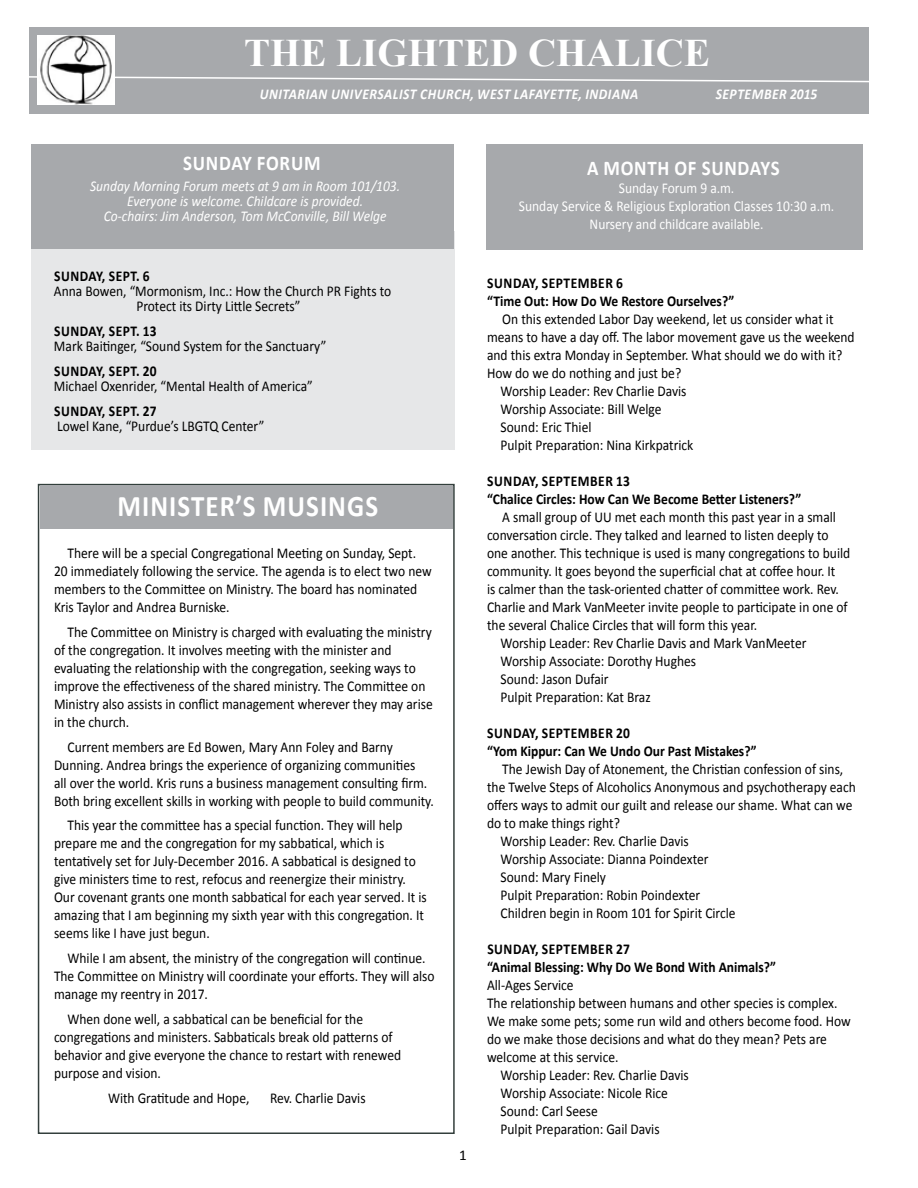
<style>
.page{position:relative;width:918px;height:1188px;background:#fff}
.page>*{position:absolute;margin:0;border:0;box-sizing:border-box;transform-origin:0 0}
.t1{font:700 39px "Times New Roman";color:#fff}
.t2{font:700 30px "Calibri";letter-spacing:.04em;color:#fff;scale:.9 1}
.t3{font:700 21px "Calibri";letter-spacing:.04em;color:#fff;scale:.9 1}
.t4{font:15px/18px "Calibri";color:#000;scale:.9 1}
.t5{font:700 15px/18px "Calibri";color:#000;scale:.9 1}
.t6{font:italic 15px/15px "Calibri";color:#fff;text-align:center;scale:.9 1}
.t7{font:15px/18px "Calibri";color:#fff;text-align:center;scale:.9 1}
.t8{font:italic 700 15px "Calibri";letter-spacing:.04em;color:#fff;scale:.9 1}
.t9{font:700 15px/18px "Calibri";letter-spacing:.025em;color:#000;scale:.9 1}
.t10{font:15px "Calibri";color:#000}
</style>
<div class="page">
<div style="left:38px;top:484px;width:417px;height:650px;border:2px solid #333f3c"></div>
<div style="left:29px;top:27px;width:840px;height:86px;background:#a7a9ac"></div>
<svg style="left:29px;top:75px;width:840px;height:9px"></svg>
<img style="left:38px;top:36px;width:77px;height:69px">
<div style="left:31px;top:231px;width:424px;height:218px;background:#e6e7e8"></div>
<div style="left:31px;top:145px;width:423px;height:104px;background:#a7a9ac"></div>
<div style="left:486px;top:145px;width:377px;height:105px;background:#a7a9ac"></div>
<div style="left:40px;top:485px;width:413px;height:43px;background:#a7a9ac"></div>
<h1 class="t1" style="left:244px;top:26px;width:467px">THE LIGHTED CHALICE</h1>
<p class="t8" style="left:260px;top:84px;width:422px">UNITARIAN UNIVERSALIST CHURCH, WEST LAFAYETTE, INDIANA</p>
<p class="t8" style="left:716px;top:84px;width:115px">SEPTEMBER 2015</p>
<h3 class="t3" style="left:183px;top:149px;width:154px">sunday forum</h3>
<p class="t6" style="left:90px;top:178px;width:346px">Sunday Morning Forum meets at 9 am in Room 101/103.<br>Everyone is welcome. Childcare is provided.<br>Co-chairs: Jim Anderson, Tom McConville, Bill Welge</p>
<p class="t5" style="left:54px;top:267px;width:10px">SUNDAY</p>
<p class="t5" style="left:102px;top:267px;width:55px">, Sept. 6</p>
<p class="t4" style="left:54px;top:284px;width:376px;line-height:15px;text-align:center">Anna Bowen, “Mormonism, Inc.: How the Church PR Fights to<br>Protect its Dirty Little Secrets”</p>
<p class="t5" style="left:54px;top:322px;width:10px">SUNDAY</p>
<p class="t5" style="left:102px;top:322px;width:62px">, Sept. 13</p>
<p class="t4" style="left:54px;top:337px;width:304px">Mark Baitinger, “Sound System for the Sanctuary”</p>
<p class="t5" style="left:54px;top:362px;width:10px">SUNDAY</p>
<p class="t5" style="left:102px;top:362px;width:62px">, Sept. 20</p>
<p class="t4" style="left:54px;top:377px;width:289px">Michael Oxenrider, “Mental Health of America”</p>
<p class="t5" style="left:54px;top:402px;width:10px">SUNDAY</p>
<p class="t5" style="left:102px;top:402px;width:62px">, Sept. 27</p>
<p class="t4" style="left:57px;top:417px;width:232px">Lowel Kane, “Purdue’s LBGTQ Center”</p>
<h2 class="t2" style="left:118px;top:487px;width:183px">MINISTER’S MUS</h2>
<h2 class="t2" style="left:320px;top:487px;width:64px">INGS</h2>
<p class="t4" style="left:54px;top:544px;width:421px;text-indent:14px">There will be a special Congregational Meeting on Sunday, Sept.<br>20 immediately following the service. The agenda is to elect two new members to the Committee on Ministry. The board has nominated Kris Taylor and Andrea Burniske.</p>
<p class="t4" style="left:54px;top:623px;width:422px;text-indent:14px">The Committee on Ministry is charged with evaluating the ministry of the congregation. It involves meeting with the minister and evaluating the relationship with the congregation, seeking ways to improve the effectiveness of the shared ministry. The Committee on Ministry also assists in conflict management wherever they may arise in the church.</p>
<p class="t4" style="left:54px;top:738px;width:424px;text-indent:14px">Current members are Ed Bowen, Mary Ann Foley and Barny Dunning. Andrea brings the experience of organizing communities<br>all over the world. Kris runs a business management consulting firm.<br>Both bring excellent skills in working with people to build community.</p>
<p class="t4" style="left:54px;top:816px;width:416px;text-indent:14px">This year the committee has a special function. They will help prepare me and the congregation for my sabbatical, which is tentatively set for July-December 2016. A sabbatical is designed to give ministers time to rest, refocus and reenergize their ministry.<br>Our covenant grants one month sabbatical for each year served. It is amazing that I am beginning my sixth year with this congregation. It seems like I have just begun.</p>
<p class="t4" style="left:54px;top:949px;width:424px;text-indent:14px">While I am absent, the ministry of the congregation will continue.<br>The Committee on Ministry will coordinate your efforts. They will also manage my reentry in 2017.</p>
<p class="t4" style="left:54px;top:1010px;width:387px;text-indent:14px">When done well, a sabbatical can be beneficial for the congregations and ministers. Sabbaticals break old patterns of behavior and give everyone the chance to restart with renewed purpose and vision.</p>
<p class="t4" style="left:108px;top:1089px;width:159px">With Gratitude and Hope,</p>
<p class="t4" style="left:270px;top:1089px;width:108px">Rev. Charlie Davis</p>
<p class="t10" style="left:459px;top:1146px;width:9px">1</p>
<h3 class="t3" style="left:587px;top:155px;width:35px">A MON</h3>
<h3 class="t3" style="left:647px;top:155px;width:74px">TH OF SUNDAYS</h3>
<p class="t7" style="left:519px;top:179px;width:352px">Sunday Forum 9 a.m.<br>Sunday Service &amp; Religious Exploration Classes 10:30 a.m.<br>Nursery and childcare available.</p>
<p class="t9" style="left:487px;top:274px;width:276px">Sunday, September 6<br>“Time Out: How Do We Restore Ourselves?”</p>
<p class="t4" style="left:502px;top:310px;width:370px">On this extended Labor Day weekend, let us consider what it</p>
<p class="t4" style="left:487px;top:328px;width:410px">means to have a day off. The labor movement gave us the weekend</p>
<p class="t4" style="left:487px;top:346px;width:396px">and this extra Monday in September. What should we do with it?</p>
<p class="t4" style="left:487px;top:364px;width:217px">How do we do nothing and just be?</p>
<p class="t4" style="left:501px;top:382px;width:208px">Worship Leader: Rev Charlie Davis</p>
<p class="t4" style="left:501px;top:400px;width:180px">Worship Associate: Bill Welge</p>
<p class="t4" style="left:501px;top:418px;width:103px">Sound: Eric Thiel</p>
<p class="t4" style="left:501px;top:436px;width:216px">Pulpit Preparation: Nina Kirkpatrick</p>
<p class="t5" style="left:487px;top:472px;width:351px">Sunday, September 13<br>“Chalice Circles: How Can We Become Better Listeners?”</p>
<p class="t4" style="left:502px;top:508px;width:372px">A small group of UU met each month this past year in a small</p>
<p class="t4" style="left:487px;top:526px;width:381px">conversation circle. They talked and learned to listen deeply to</p>
<p class="t4" style="left:487px;top:544px;width:405px">one another. This technique is used is many congregations to build</p>
<p class="t4" style="left:487px;top:562px;width:389px">community. It goes beyond the superficial chat at coffee hour. It</p>
<p class="t4" style="left:487px;top:580px;width:392px">is calmer than the task-oriented chatter of committee work. Rev.</p>
<p class="t4" style="left:487px;top:598px;width:402px">Charlie and Mark VanMeeter invite people to participate in one of</p>
<p class="t4" style="left:487px;top:616px;width:302px">the several Chalice Circles that will form this year.</p>
<p class="t4" style="left:501px;top:634px;width:341px">Worship Leader: Rev Charlie Davis and Mark VanMeeter</p>
<p class="t4" style="left:501px;top:652px;width:219px">Worship Associate: Dorothy Hughes</p>
<p class="t4" style="left:501px;top:670px;width:122px">Sound: Jason Dufair</p>
<p class="t4" style="left:501px;top:688px;width:168px">Pulpit Preparation: Kat Braz</p>
<p class="t5" style="left:487px;top:724px;width:301px">Sunday, September 20<br>“Yom Kippur: Can We Undo Our Past Mistakes?”</p>
<p class="t4" style="left:502px;top:760px;width:380px">The Jewish Day of Atonement, the Christian confession of sins,</p>
<p class="t4" style="left:487px;top:778px;width:411px">the Twelve Steps of Alcoholics Anonymous and psychotherapy each</p>
<p class="t4" style="left:487px;top:796px;width:408px">offers ways to admit our guilt and release our shame. What can we</p>
<p class="t4" style="left:487px;top:814px;width:149px">do to make things right?</p>
<p class="t4" style="left:501px;top:832px;width:211px">Worship Leader: Rev. Charlie Davis</p>
<p class="t4" style="left:501px;top:850px;width:233px">Worship Associate: Dianna Poindexter</p>
<p class="t4" style="left:501px;top:868px;width:119px">Sound: Mary Finely</p>
<p class="t4" style="left:501px;top:886px;width:223px">Pulpit Preparation: Robin Poindexter</p>
<p class="t4" style="left:501px;top:904px;width:263px">Children begin in Room 101 for Spirit Circle</p>
<p class="t5" style="left:487px;top:940px;width:323px">Sunday, September 27<br>“Animal Blessing: Why Do We Bond With Animals?”</p>
<p class="t4" style="left:487px;top:976px;width:98px">All-Ages Service</p>
<p class="t4" style="left:487px;top:994px;width:391px">The relationship between humans and other species is complex.</p>
<p class="t4" style="left:487px;top:1012px;width:406px">We make some pets; some run wild and others become food. How</p>
<p class="t4" style="left:487px;top:1030px;width:379px">do we make those decisions and what do they mean? Pets are</p>
<p class="t4" style="left:487px;top:1048px;width:148px">welcome at this service.</p>
<p class="t4" style="left:501px;top:1066px;width:211px">Worship Leader: Rev. Charlie Davis</p>
<p class="t4" style="left:501px;top:1084px;width:187px">Worship Associate: Nicole Rice</p>
<p class="t4" style="left:501px;top:1102px;width:110px">Sound: Carl Seese</p>
<p class="t4" style="left:501px;top:1120px;width:178px">Pulpit Preparation: Gail Davis</p>
</div>
